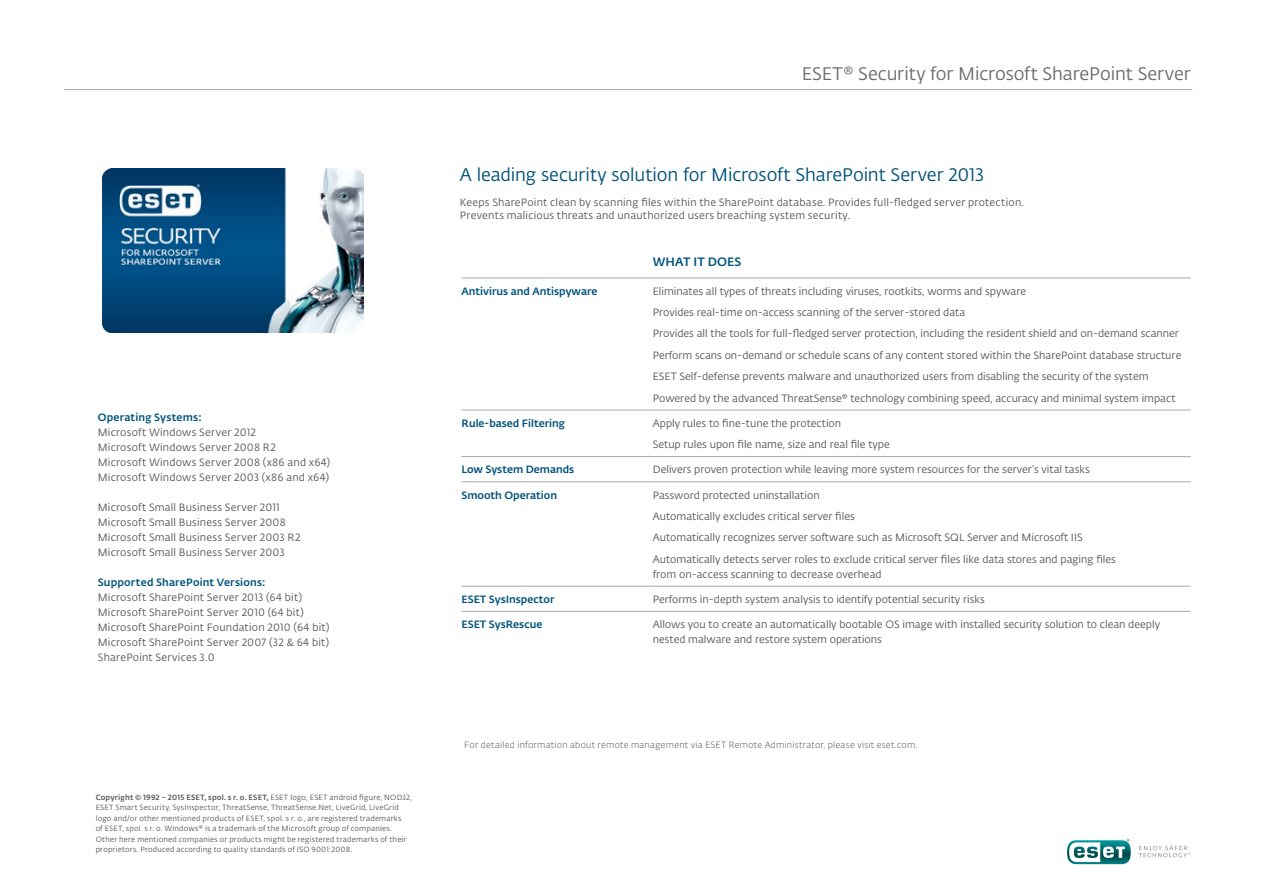
<style>
.page{position:relative;width:1263px;height:893px;background:#fff}
.page>*{position:absolute;margin:0;border:0;box-sizing:border-box;transform-origin:0 0}
.t1{font:18px "Fedra Sans Alt Pro Book LF";letter-spacing:-.005em;color:#01537c}
.t2{font:18px "Fedra Sans Alt Pro Book LF";letter-spacing:-.005em;color:#6c6d70}
.t3{font:12px "Fedra Sans Alt Pro Med LF";letter-spacing:.01em;color:#01537c}
.t4{font:10.5px/15px "Fedra Sans Alt Pro Book LF";color:#57585a}
.t5{font:10.5px "Fedra Sans Alt Pro Book LF";letter-spacing:.02em;color:#57585a}
.t6{font:10.5px "Fedra Sans Alt Pro Med LF";color:#01537c}
.t7{font:10.5px "Fedra Sans Alt Pro Med LF";letter-spacing:.02em;color:#01537c}
.t8{font:9px "Fedra Sans Alt Pro Light LF";letter-spacing:.025em;color:#57585a}
.t9{font:7.5px/10.5px "Fedra Sans Alt Pro Book LF";letter-spacing:.025em;color:#57585a}
.s1{font-family:"Fedra Sans Alt Pro Med LF"}
</style>
<div class="page">
<hr style="left:461px;top:278px;width:192px;height:1px;background:#a8a9ad">
<hr style="left:653px;top:278px;width:538px;height:1px;background:#a8a9ad">
<hr style="left:461px;top:410px;width:192px;height:1px;background:#a8a9ad">
<hr style="left:653px;top:410px;width:538px;height:1px;background:#a8a9ad">
<hr style="left:461px;top:456px;width:192px;height:1px;background:#a8a9ad">
<hr style="left:653px;top:456px;width:538px;height:1px;background:#a8a9ad">
<hr style="left:461px;top:481px;width:192px;height:1px;background:#a8a9ad">
<hr style="left:653px;top:481px;width:538px;height:1px;background:#a8a9ad">
<hr style="left:461px;top:586px;width:192px;height:1px;background:#a8a9ad">
<hr style="left:653px;top:586px;width:538px;height:1px;background:#a8a9ad">
<hr style="left:461px;top:611px;width:192px;height:1px;background:#a8a9ad">
<hr style="left:653px;top:611px;width:538px;height:1px;background:#a8a9ad">
<img style="left:102px;top:168px;width:262px;height:165px">
<svg style="left:1067px;top:839px;width:64px;height:25px"></svg>
<svg style="left:1138px;top:846px;width:53px;height:11px"></svg>
<hr style="left:64px;top:89px;width:1128px;height:1px;background:#a8a9ad">
<p class="t7" style="left:98px;top:409px;width:105px">Operating Systems:</p>
<p class="t5" style="left:98px;top:425px;width:160px">Microsoft Windows Server 2012</p>
<p class="t5" style="left:98px;top:440px;width:180px">Microsoft Windows Server 2008 R2</p>
<p class="t5" style="left:98px;top:455px;width:234px">Microsoft Windows Server 2008 (x86 and x64)</p>
<p class="t5" style="left:98px;top:470px;width:233px">Microsoft Windows Server 2003 (x86 and x64)</p>
<p class="t5" style="left:98px;top:500px;width:184px">Microsoft Small Business Server 2011</p>
<p class="t5" style="left:98px;top:515px;width:190px">Microsoft Small Business Server 2008</p>
<p class="t5" style="left:98px;top:530px;width:204px">Microsoft Small Business Server 2003 R2</p>
<p class="t5" style="left:98px;top:545px;width:188px">Microsoft Small Business Server 2003</p>
<p class="t7" style="left:98px;top:574px;width:169px">Supported SharePoint Versions:</p>
<p class="t5" style="left:98px;top:590px;width:206px">Microsoft SharePoint Server 2013 (64 bit)</p>
<p class="t5" style="left:98px;top:605px;width:208px">Microsoft SharePoint Server 2010 (64 bit)</p>
<p class="t5" style="left:98px;top:620px;width:233px">Microsoft SharePoint Foundation 2010 (64 bit)</p>
<p class="t5" style="left:98px;top:635px;width:233px">Microsoft SharePoint Server 2007 (32 &amp; 64 bit)</p>
<p class="t5" style="left:98px;top:650px;width:118px">SharePoint Services 3.0</p>
<p class="t9" style="left:96px;top:792px;width:318px"><span class="s1">Copyright © 1992 – 2015 ESET, spol. s r. o. ESET,</span> ESET logo, ESET android figure, NOD32, ESET Smart Security, SysInspector, ThreatSense, ThreatSense.Net, LiveGrid, LiveGrid logo and/or other mentioned products of ESET, spol. s r. o., are registered trademarks<br>of ESET, spol. s r. o. Windows® is a trademark of the Microsoft group of companies.<br>Other here mentioned companies or products might be registered trademarks of their proprietors. Produced according to quality standards of ISO 9001:2008.</p>
<p class="t2" style="left:802px;top:61px;width:391px">ESET® Security for Microsoft SharePoint Server</p>
<p class="t1" style="left:460px;top:162px;width:526px">A leading security solution for Microsoft SharePoint Server 2013</p>
<p class="t5" style="left:460px;top:195px;width:566px">Keeps SharePoint clean by scanning files within the SharePoint database. Provides full-fledged server protection.</p>
<p class="t5" style="left:460px;top:207px;width:392px">Prevents malicious threats and unauthorized users breaching system security.</p>
<p class="t3" style="left:653px;top:253px;width:90px">WHAT IT DOES</p>
<p class="t6" style="left:461px;top:283px;width:138px">Antivirus and Antispyware</p>
<p class="t4" style="left:653px;top:283px;width:375px">Eliminates all types of threats including viruses, rootkits, worms and spyware</p>
<p class="t4" style="left:653px;top:304px;width:314px">Provides real-time on-access scanning of the server-stored data</p>
<p class="t4" style="left:653px;top:326px;width:528px">Provides all the tools for full-fledged server protection, including the resident shield and on-demand scanner</p>
<p class="t4" style="left:653px;top:347px;width:530px">Perform scans on-demand or schedule scans of any content stored within the SharePoint database structure</p>
<p class="t4" style="left:653px;top:369px;width:497px">ESET Self-defense prevents malware and unauthorized users from disabling the security of the system</p>
<p class="t4" style="left:653px;top:390px;width:524px">Powered by the advanced ThreatSense® technology combining speed, accuracy and minimal system impact</p>
<p class="t6" style="left:461px;top:415px;width:105px">Rule-based Filtering</p>
<p class="t4" style="left:653px;top:415px;width:190px">Apply rules to fine-tune the protection</p>
<p class="t4" style="left:653px;top:437px;width:239px">Setup rules upon file name, size and real file type</p>
<p class="t6" style="left:461px;top:462px;width:114px">Low System Demands</p>
<p class="t4" style="left:653px;top:462px;width:439px">Delivers proven protection while leaving more system resources for the server’s vital tasks</p>
<p class="t6" style="left:461px;top:487px;width:97px">Smooth Operation</p>
<p class="t4" style="left:653px;top:487px;width:168px">Password protected uninstallation</p>
<p class="t4" style="left:653px;top:508px;width:204px">Automatically excludes critical server files</p>
<p class="t4" style="left:653px;top:530px;width:432px">Automatically recognizes server software such as Microsoft SQL Server and Microsoft IIS</p>
<p class="t4" style="left:653px;top:551px;width:465px">Automatically detects server roles to exclude critical server files like data stores and paging files from on-access scanning to decrease overhead</p>
<p class="t6" style="left:461px;top:591px;width:95px">ESET SysInspector</p>
<p class="t4" style="left:653px;top:591px;width:333px">Performs in-depth system analysis to identify potential security risks</p>
<p class="t6" style="left:461px;top:616px;width:83px">ESET SysRescue</p>
<p class="t4" style="left:653px;top:616px;width:509px">Allows you to create an automatically bootable OS image with installed security solution to clean deeply nested malware and restore system operations</p>
<p class="t8" style="left:464px;top:739px;width:455px">For detailed information about remote management via ESET Remote Administrator, please visit eset.com.</p>
</div>
